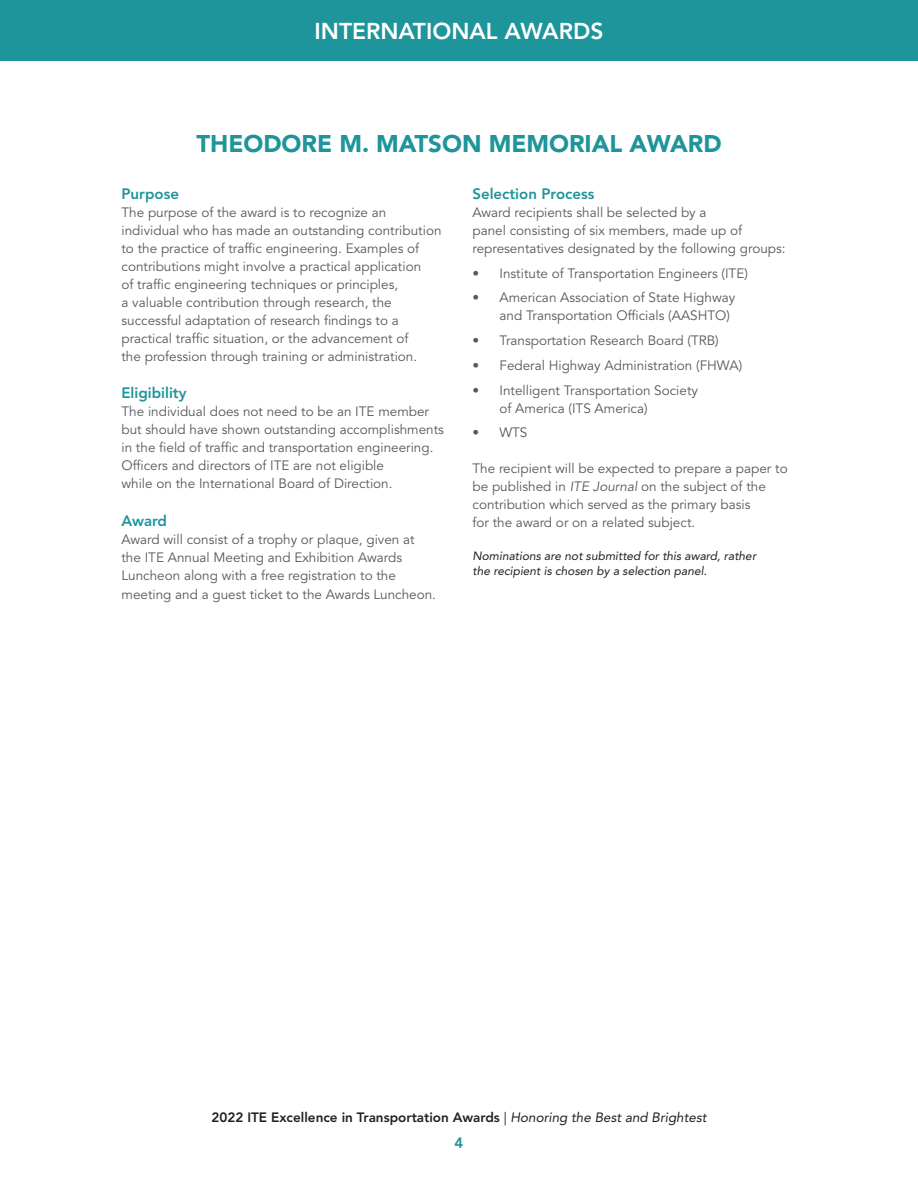
<style>
.page{position:relative;width:918px;height:1188px;background:#fff}
.page>*{position:absolute;margin:0;border:0;box-sizing:border-box;transform-origin:0 0}
.Award_Name{font:900 24px "Avenir LT Pro";color:#1d959a}
.t1{font:800 22.8px "Avenir LT Pro";color:#fff}
.Subhead{font:800 15px "Avenir LT Pro";color:#1d959a}
.Body_Text{font:800 15px "Avenir LT Pro";color:#1d959a}
.Body_Text-2{font:13.5px/18px "Avenir LT Pro";color:#57585a}
.t2{font:800 13.5px "Avenir LT Pro";color:#231f20}
.Description{font:italic 12px/15px "Avenir LT Std";color:#231f20}
.s1{font-style:italic}
.s2{font-weight:400}
.s3{font-family:"Avenir LT Std";font-weight:400;font-style:italic}
</style>
<div class="page">
<div style="left:0;top:0;width:918px;height:61px;background:#1d959a"></div>
<h2 class="t1" style="left:315px;top:18px;width:290px">INTERNATIONAL AWARDS</h2>
<p class="Award_Name" style="left:196px;top:129px;width:527px">THEODORE M. MATSON MEMORIAL AWARD</p>
<p class="Subhead" style="left:122px;top:185px;width:59px">Purpose</p>
<p class="Body_Text-2" style="left:122px;top:203px;width:322px">The purpose of the award is to recognize an individual who has made an outstanding contribution to the practice of traffic engineering. Examples of contributions might involve a practical application<br>of traffic engineering techniques or principles,<br>a valuable contribution through research, the successful adaptation of research findings to a practical traffic situation, or the advancement of<br>the profession through training or administration.</p>
<p class="Subhead" style="left:122px;top:384px;width:67px">Eligibility</p>
<p class="Body_Text-2" style="left:122px;top:403px;width:324px">The individual does not need to be an ITE member but should have shown outstanding accomplishments in the field of traffic and transportation engineering.<br>Officers and directors of ITE are not eligible<br>while on the International Board of Direction.</p>
<p class="Subhead" style="left:122px;top:512px;width:47px">Award</p>
<p class="Body_Text-2" style="left:122px;top:530px;width:295px">Award will consist of a trophy or plaque, given at the ITE Annual Meeting and Exhibition Awards<br>Luncheon along with a free registration to the</p>
<p class="Body_Text-2" style="left:122px;top:586px;width:316px">meeting and a guest ticket to the Awards Luncheon.</p>
<p class="Body_Text" style="left:472px;top:185px;width:123px">Selection Process</p>
<p class="Body_Text-2" style="left:472px;top:203px;width:315px">Award recipients shall be selected by a<br>panel consisting of six members, made up of representatives designated by the following groups:</p>
<p class="Body_Text-2" style="left:472px;top:264px;width:277px">• Institute of Transportation Engineers (ITE)</p>
<p class="Body_Text-2" style="left:500px;top:289px;width:237px;text-indent:-27px">• American Association of State Highway and Transportation Officials (AASHTO)</p>
<p class="Body_Text-2" style="left:472px;top:332px;width:248px">• Transportation Research Board (TRB)</p>
<p class="Body_Text-2" style="left:472px;top:356px;width:271px">• Federal Highway Administration (FHWA)</p>
<p class="Body_Text-2" style="left:500px;top:381px;width:200px;text-indent:-27px">• Intelligent Transportation Society of America (ITS America)</p>
<p class="Body_Text-2" style="left:472px;top:424px;width:56px">• WTS</p>
<p class="Body_Text-2" style="left:472px;top:460px;width:317px">The recipient will be expected to prepare a paper to be published in <span class="s1">ITE Journal</span> on the subject of the</p>
<p class="Body_Text-2" style="left:472px;top:496px;width:279px">contribution which served as the primary basis for the award or on a related subject.</p>
<p class="Description" style="left:472px;top:549px;width:285px">Nominations are not submitted for this award, rather the recipient is chosen by a selection panel.</p>
<p class="t2" style="left:211px;top:1109px;width:497px">2022 ITE Excellence in Transportation Awards <span class="s2">|</span> <span class="s3">Honoring the Best and Brightest</span></p>
<p class="Body_Text" style="left:455px;top:1134px;width:10px">4</p>
</div>
